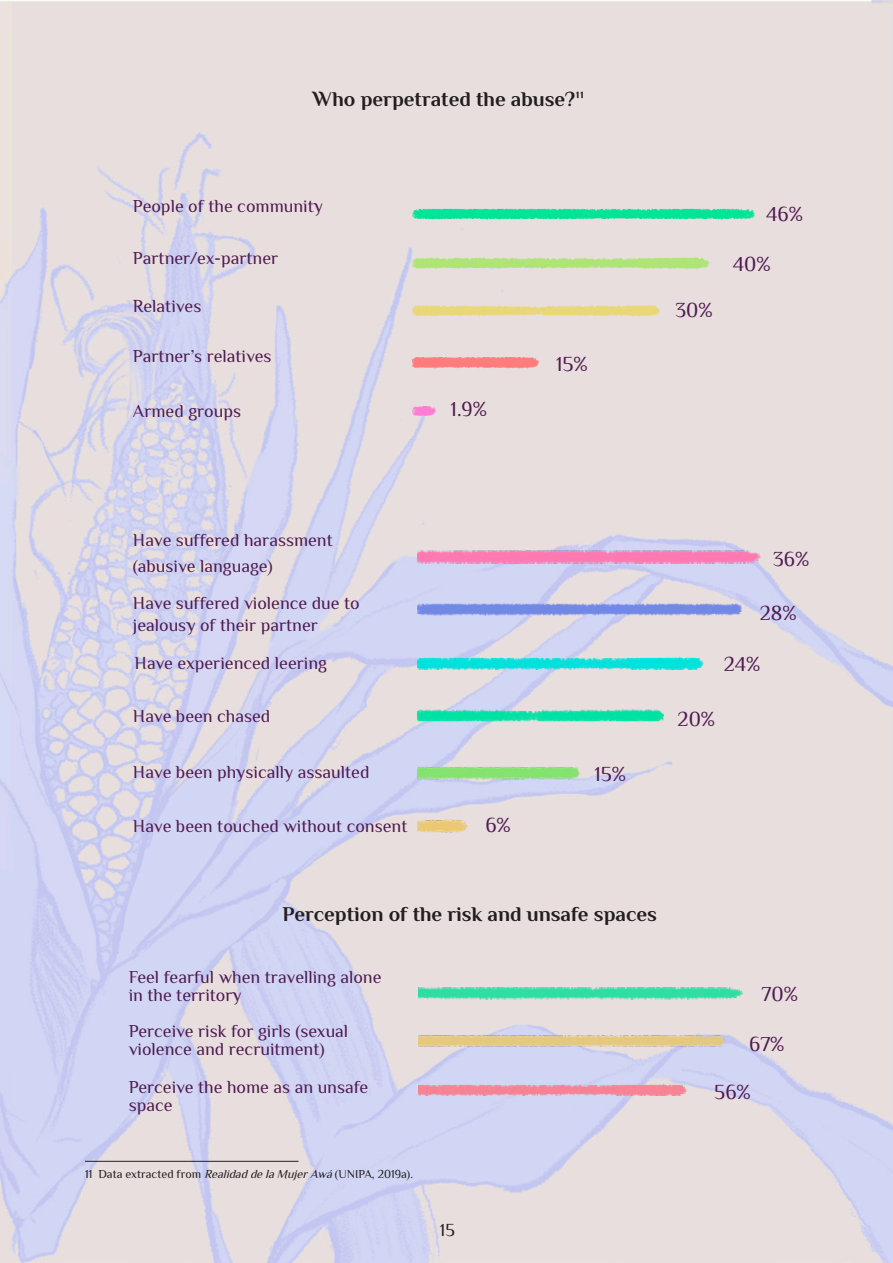
<style>
.page{position:relative;width:893px;height:1263px;background:#fff}
.page>*{position:absolute;margin:0;border:0;box-sizing:border-box;transform-origin:0 0}
.Indice{font:700 21px "El Messiri";color:#231f20}
.Numeros_grafico{font:21px "El Messiri";color:#501b51}
.Indice-2{font:21px "El Messiri";color:#501b51}
.graficos{font:18px/18px "El Messiri";color:#501b51}
.Indice-3{font:18px "El Messiri";color:#501b51}
.t1{font:18px "El Messiri";color:#231f20}
.Citas{font:12px "El Messiri";color:#231f20}
.s1{font-style:italic}
</style>
<div class="page">
<img style="left:0;top:0;width:893px;height:1263px">
<img style="left:408px;top:84px;width:405px;height:454px">
<img style="left:418px;top:467px;width:407px;height:427px">
<img style="left:419px;top:967px;width:390px;height:189px">
<hr style="left:85px;top:1161px;width:213px;height:1px;background:#231f20">
<p class="Indice" style="left:313px;top:87px;width:273px">Who perpetrated the abuse?¹¹</p>
<p class="graficos" style="left:133px;top:198px;width:192px">People of the community</p>
<p class="Indice-3" style="left:133px;top:246px;width:147px">Partner/ex-partner</p>
<p class="Indice-3" style="left:133px;top:294px;width:70px">Relatives</p>
<p class="Indice-3" style="left:133px;top:344px;width:140px">Partner’s relatives</p>
<p class="Indice-3" style="left:133px;top:399px;width:110px">Armed groups</p>
<p class="Indice-2" style="left:451px;top:395px;width:38px">1.9%</p>
<p class="Indice-2" style="left:556px;top:350px;width:33px">15%</p>
<p class="Indice-2" style="left:675px;top:296px;width:39px">30%</p>
<p class="Numeros_grafico" style="left:766px;top:200px;width:38px">46%</p>
<p class="Indice-2" style="left:733px;top:250px;width:39px">40%</p>
<p class="graficos" style="left:133px;top:532px;width:201px">Have suffered harassment</p>
<p class="graficos" style="left:133px;top:558px;width:141px">(abusive language)</p>
<p class="graficos" style="left:133px;top:594px;width:228px;line-height:21.6px">Have suffered violence due to jealousy of their partner</p>
<p class="graficos" style="left:135px;top:655px;width:194px">Have experienced leering</p>
<p class="graficos" style="left:133px;top:708px;width:139px">Have been chased</p>
<p class="graficos" style="left:133px;top:764px;width:238px">Have been physically assaulted</p>
<p class="graficos" style="left:133px;top:818px;width:276px">Have been touched without consent</p>
<p class="Numeros_grafico" style="left:485px;top:811px;width:27px">6%</p>
<p class="Numeros_grafico" style="left:594px;top:760px;width:33px">15%</p>
<p class="Numeros_grafico" style="left:773px;top:545px;width:38px">36%</p>
<p class="Numeros_grafico" style="left:760px;top:599px;width:38px">28%</p>
<p class="Numeros_grafico" style="left:724px;top:650px;width:38px">24%</p>
<p class="Numeros_grafico" style="left:678px;top:705px;width:39px">20%</p>
<p class="Indice" style="left:283px;top:901px;width:376px">Perception of the risk and unsafe spaces</p>
<p class="graficos" style="left:129px;top:969px;width:254px">Feel fearful when travelling alone in the territory</p>
<p class="graficos" style="left:129px;top:1023px;width:221px">Perceive risk for girls (sexual violence and recruitment)</p>
<p class="graficos" style="left:129px;top:1078px;width:241px">Perceive the home as an unsafe space</p>
<p class="Citas" style="left:85px;top:1166px;width:329px">11 Data extracted from <span class="s1">RealidaddelaMujerAwá</span>(UNIPA, 2019a).</p>
<p class="t1" style="left:440px;top:1218px;width:17px">15</p>
<p class="Numeros_grafico" style="left:762px;top:980px;width:38px">70%</p>
<p class="Numeros_grafico" style="left:749px;top:1030px;width:37px">67%</p>
<p class="Numeros_grafico" style="left:714px;top:1078px;width:38px">56%</p>
</div>
